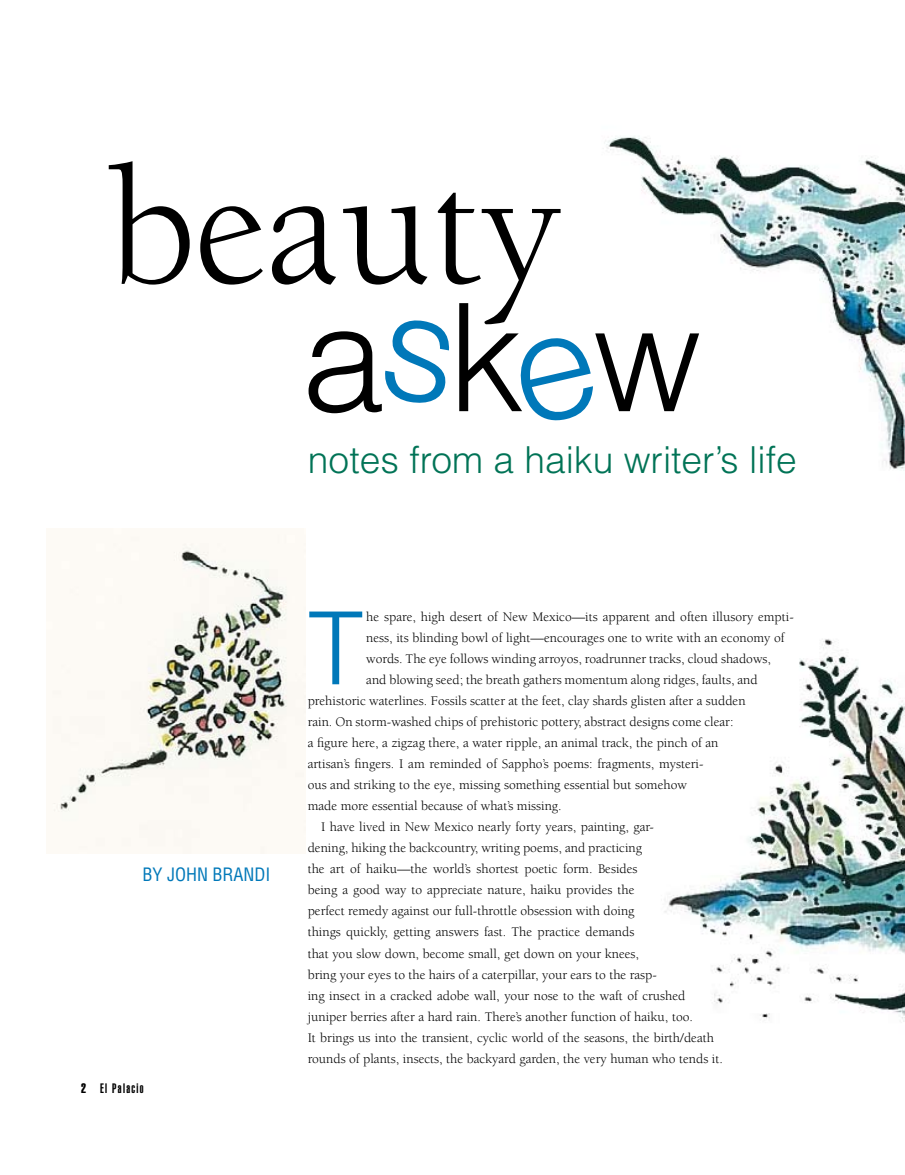
<style>
.page{position:relative;width:905px;height:1175px;background:#fff}
.page>*{position:absolute;margin:0;border:0;box-sizing:border-box;transform-origin:0 0}
.t1{font:171px "Berkeley";letter-spacing:-.01em;color:#000}
.t2{font:300 150px "Helvetica";color:#000}
.t3{font:300 100.95px "Helvetica";color:#0078b9}
.t4{font:300 37.2px "Helvetica";color:#007356}
.t5{font:condensed 18px "Helvetica";color:#0078b9}
.t6{font:13.5px "Berkeley";color:#000}
.t7{font:900 extra-condensed 13.5px "Helvetica";letter-spacing:.1em;color:#000}
.s1{font-family:"Helvetica Extra Compressed";font-weight:400;font-stretch:normal}
</style>
<div class="page">
<img style="left:604px;top:136px;width:300px;height:886px">
<img style="left:52px;top:534px;width:253px;height:319px">
<svg style="left:385px;top:320px;width:65px;height:83px"></svg>
<svg style="left:520px;top:338px;width:73px;height:83px"></svg>
<h1 class="t1" style="left:108px;top:138px;width:454px">beauty</h1>
<h2 class="t2" style="left:302px;top:264px;width:401px">akw</h2>
<h3 class="t4" style="left:308px;top:436px;width:490px">notes from a haiku writer’s life</h3>
<h3 class="t5" style="left:142px;top:862px;width:130px">BY JOHN BRANDI</h3>
<p class="t7" style="left:81px;top:1080px;width:64px"><span class="s1">2</span> El Palacio</p>
<h3 class="t3" style="left:308px;top:585px;width:58px">T</h3>
<p class="t6" style="left:366px;top:610px;width:429px">he spare, high desert of New Mexico—its apparent and often illusory empti-</p>
<p class="t6" style="left:366px;top:631px;width:420px">ness, its blinding bowl of light—encourages one to write with an economy of</p>
<p class="t6" style="left:366px;top:652px;width:406px">words. The eye follows winding arroyos, roadrunner tracks, cloud shadows,</p>
<p class="t6" style="left:366px;top:673px;width:393px">and blowing seed; the breath gathers momentum along ridges, faults, and</p>
<p class="t6" style="left:308px;top:694px;width:439px">prehistoric waterlines. Fossils scatter at the feet, clay shards glisten after a sudden</p>
<p class="t6" style="left:308px;top:715px;width:427px">rain. On storm-washed chips of prehistoric pottery, abstract designs come clear:</p>
<p class="t6" style="left:308px;top:736px;width:412px">a figure here, a zigzag there, a water ripple, an animal track, the pinch of an</p>
<p class="t6" style="left:308px;top:757px;width:397px">artisan’s fingers. I am reminded of Sappho’s poems: fragments, mysteri-</p>
<p class="t6" style="left:308px;top:778px;width:381px">ous and striking to the eye, missing something essential but somehow</p>
<p class="t6" style="left:308px;top:799px;width:255px">made more essential because of what’s missing.</p>
<p class="t6" style="left:321px;top:820px;width:334px">I have lived in New Mexico nearly forty years, painting, gar-</p>
<p class="t6" style="left:308px;top:841px;width:336px">dening, hiking the backcountry, writing poems, and practicing</p>
<p class="t6" style="left:308px;top:862px;width:331px">the art of haiku—the world’s shortest poetic form. Besides</p>
<p class="t6" style="left:308px;top:883px;width:328px">being a good way to appreciate nature, haiku provides the</p>
<p class="t6" style="left:308px;top:904px;width:328px">perfect remedy against our full-throttle obsession with doing</p>
<p class="t6" style="left:308px;top:925px;width:328px">things quickly, getting answers fast. The practice demands</p>
<p class="t6" style="left:308px;top:946px;width:333px">that you slow down, become small, get down on your knees,</p>
<p class="t6" style="left:308px;top:967px;width:351px">bring your eyes to the hairs of a caterpillar, your ears to the rasp-</p>
<p class="t6" style="left:308px;top:988px;width:379px">ing insect in a cracked adobe wall, your nose to the waft of crushed</p>
<p class="t6" style="left:308px;top:1009px;width:387px">juniper berries after a hard rain. There’s another function of haiku, too.</p>
<p class="t6" style="left:308px;top:1030px;width:408px">It brings us into the transient, cyclic world of the seasons, the birth/death</p>
<p class="t6" style="left:308px;top:1051px;width:416px">rounds of plants, insects, the backyard garden, the very human who tends it.</p>
</div>
